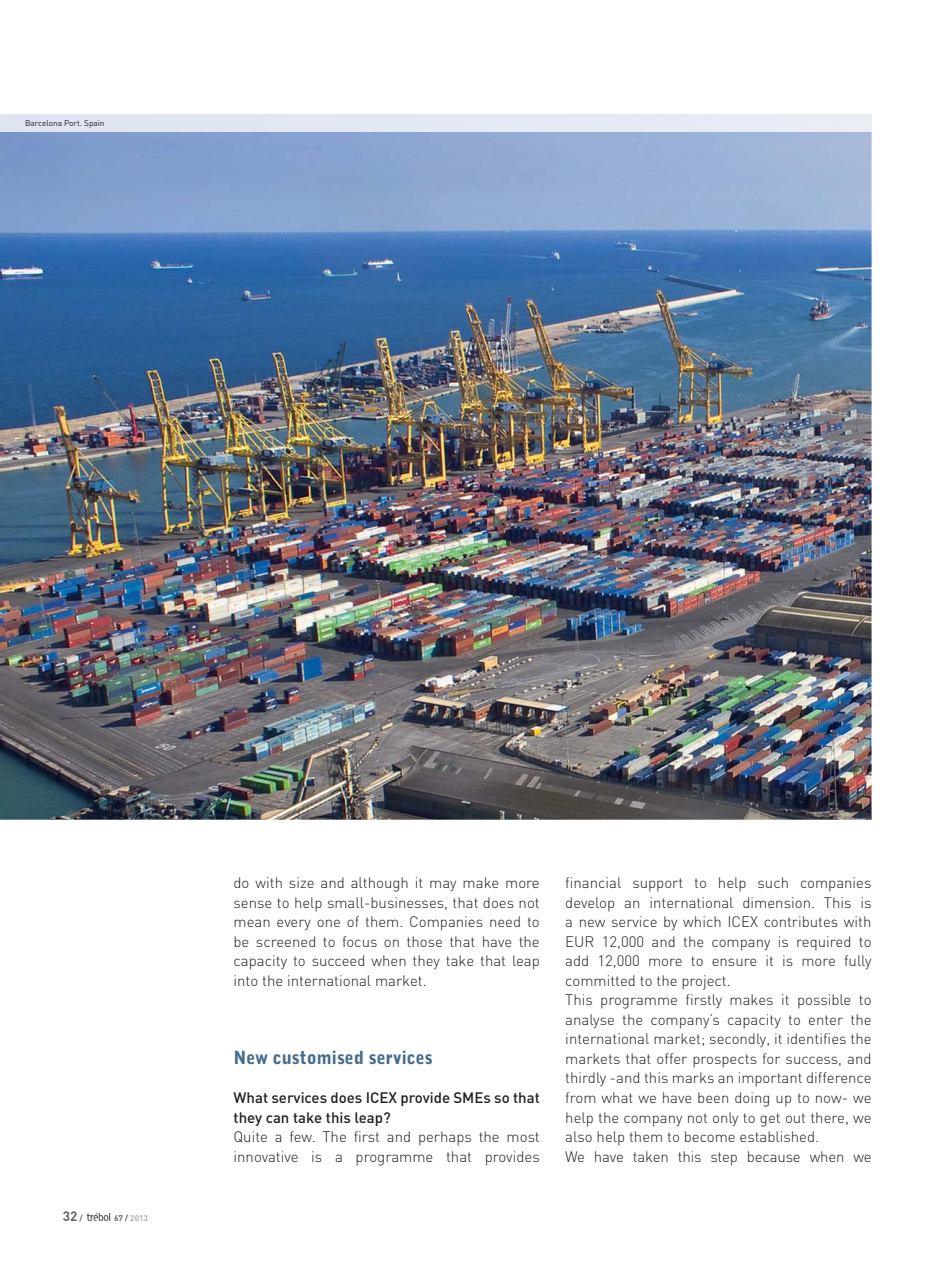
<style>
.page{position:relative;width:935px;height:1263px;background:#fff}
.page>*{position:absolute;margin:0;border:0;box-sizing:border-box;transform-origin:0 0}
.t1{font:900 18px "Bell Gothic Std";color:#466b8c}
.t2{font:300 15px/19.5px "DIN";color:#231f20}
.t3{font:500 15px/19.5px "DIN";color:#231f20}
.t4{font:700 13.5px "DIN";color:#67686b}
.t5{font:8.25px "DIN";color:#231f20}
.t6{font:700 8.25px "DIN";color:#aeb0b3}
.s1{font-size:8.25px}
.s2{color:#67686b}
</style>
<div class="page">
<svg style="left:87px;top:1212px;width:23px;height:8px"></svg>
<img style="left:0;top:131px;width:871px;height:688px">
<p class="t5" style="left:25px;top:120px;width:81px">Barcelona Port. Spain</p>
<p class="t4" style="left:63px;top:1210px;width:21px">32 <span class="s1">/</span></p>
<p class="t6" style="left:114px;top:1214px;width:36px"><span class="s2">67 /</span> 2013</p>
<p class="t2" style="left:233px;top:874px;width:308px;text-align:justify">do with size and although it may make more sense to help small-businesses, that does not mean every one of them. Companies need to be screened to focus on those that have the capacity to succeed when they take that leap into the international market.</p>
<p class="t1" style="left:233px;top:1048px;width:201px">New customised services</p>
<p class="t3" style="left:233px;top:1089px;width:308px">What services does ICEX provide SMEs so that they can take this leap?</p>
<p class="t2" style="left:233px;top:1128px;width:308px">Quite a few. The first and perhaps the most innovative is a programme that provides</p>
<p class="t2" style="left:565px;top:874px;width:308px">financial support to help such companies develop an international dimension. This is a new service by which ICEX contributes with EUR 12,000 and the company is required to add 12,000 more to ensure it is more fully committed to the project.<br>This programme firstly makes it possible to analyse the company’s capacity to enter the international market; secondly, it identifies the markets that offer prospects for success, and thirdly -and this marks an important difference from what we have been doing up to now- we help the company not only to get out there, we also help them to become established.<br>We have taken this step because when we</p>
</div>
